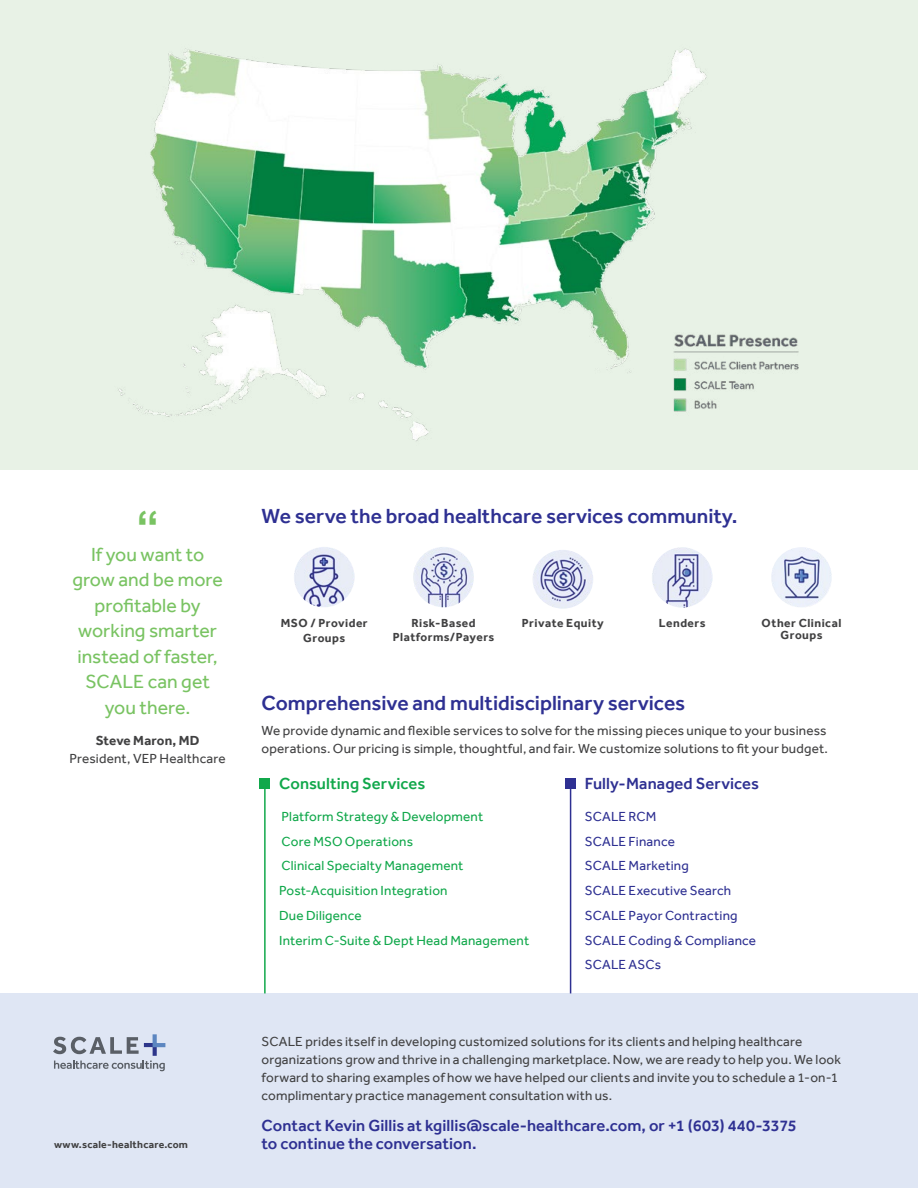
<style>
.page{position:relative;width:918px;height:1188px;background:#fff}
.page>*{position:absolute;margin:0;border:0;box-sizing:border-box;transform-origin:0 0}
.Big_number{font:700 45px "Arial";color:#79c362}
.Headline_1{font:500 21px "Effra";color:#2e3092}
.Big_number-2{font:19.5px/25.5px "Effra";color:#79c362;text-align:center}
.Headline_2{font:500 16.5px/18px "Effra";letter-spacing:.005em;color:#2e3092}
.Headline_2-2{font:500 16.5px "Effra";letter-spacing:.005em;color:#11a84b}
.Body{font:13.5px/18px "Effra";letter-spacing:.015em;color:#414142}
.Numbered_List{font:13.5px "Effra";letter-spacing:.015em;color:#11a84b}
.Numbered_List-2{font:13.5px "Effra";letter-spacing:.015em;color:#2e3092}
.Body-2{font:700 12px/12px "Effra";letter-spacing:.04em;color:#414142;text-align:center}
.Footnote_-_rest{font:700 10.5px "Effra";letter-spacing:.025em;color:#414142}
.s1{font-weight:700}
</style>
<div class="page">
<div style="left:0;top:993px;width:918px;height:195px;background:#dfe6f4"></div>
<div style="left:0;top:0;width:918px;height:470px;background:#e8f2e6"></div>
<hr style="left:264px;top:784px;width:2px;height:209px;background:#11a84b">
<div style="left:260px;top:778px;width:10px;height:11px;background:#11a84b"></div>
<hr style="left:570px;top:784px;width:1px;height:209px;background:#2e3092">
<div style="left:565px;top:778px;width:11px;height:11px;background:#2e3092"></div>
<img style="left:771px;top:547px;width:61px;height:61px;border-radius:30px">
<img style="left:294px;top:547px;width:61px;height:60px;border-radius:30px">
<img style="left:533px;top:550px;width:60px;height:59px">
<img style="left:413px;top:547px;width:61px;height:60px;border-radius:30px">
<img style="left:652px;top:547px;width:61px;height:61px;border-radius:30px">
<img style="left:118px;top:48px;width:681px;height:393px">
<svg style="left:53px;top:1034px;width:112px;height:37px"></svg>
<p class="Big_number" style="left:136px;top:497px;width:24px">“</p>
<p class="Big_number-2" style="left:72px;top:541px;width:152px">If you want to grow and be more profitable by working smarter instead of faster,<br>SCALE can get you there.</p>
<p class="Body" style="left:70px;top:732px;width:158px;text-align:center"><span class="s1">Steve Maron, MD<br></span>President, VEP Healthcare</p>
<p class="Footnote_-_rest" style="left:54px;top:1138px;width:136px">www.scale-healthcare.com</p>
<p class="Headline_1" style="left:262px;top:503px;width:478px">We serve the broad healthcare services community.</p>
<p class="Body-2" style="left:281px;top:615px;width:88px;line-height:15px">MSO / Provider<br>Groups</p>
<p class="Body-2" style="left:411px;top:617px;width:66px">Risk-Based</p>
<p class="Body-2" style="left:522px;top:617px;width:83px">Private Equity</p>
<p class="Body-2" style="left:393px;top:630px;width:103px">Platforms/Payers</p>
<p class="Body-2" style="left:659px;top:617px;width:48px">Lenders</p>
<p class="Body-2" style="left:762px;top:617px;width:81px">Other Clinical<br>Groups</p>
<p class="Headline_1" style="left:262px;top:691px;width:425px">Comprehensive and multidisciplinary services</p>
<p class="Body" style="left:262px;top:721px;width:568px">We provide dynamic and flexible services to solve for the missing pieces unique to your business operations. Our pricing is simple, thoughtful, and fair. We customize solutions to fit your budget.</p>
<p class="Headline_2-2" style="left:279px;top:774px;width:148px">Consulting Services</p>
<p class="Numbered_List" style="left:282px;top:808px;width:203px">Platform Strategy &amp; Development</p>
<p class="Numbered_List" style="left:282px;top:833px;width:133px">Core MSO Operations</p>
<p class="Numbered_List" style="left:282px;top:858px;width:183px">Clinical Specialty Management</p>
<p class="Numbered_List" style="left:279px;top:883px;width:170px">Post-Acquisition Integration</p>
<p class="Numbered_List" style="left:279px;top:907px;width:84px">Due Diligence</p>
<p class="Numbered_List" style="left:279px;top:932px;width:252px">Interim C-Suite &amp; Dept Head Management</p>
<p class="Headline_2" style="left:585px;top:775px;width:176px">Fully-Managed Services</p>
<p class="Numbered_List-2" style="left:585px;top:808px;width:73px">SCALE RCM</p>
<p class="Numbered_List-2" style="left:585px;top:833px;width:92px">SCALE Finance</p>
<p class="Numbered_List-2" style="left:585px;top:858px;width:105px">SCALE Marketing</p>
<p class="Numbered_List-2" style="left:585px;top:883px;width:148px">SCALE Executive Search</p>
<p class="Numbered_List-2" style="left:585px;top:907px;width:154px">SCALE Payor Contracting</p>
<p class="Numbered_List-2" style="left:585px;top:932px;width:173px">SCALE Coding &amp; Compliance</p>
<p class="Numbered_List-2" style="left:585px;top:957px;width:78px">SCALE ASCs</p>
<p class="Body" style="left:262px;top:1032px;width:581px">SCALE prides itself in developing customized solutions for its clients and helping healthcare organizations grow and thrive in a challenging marketplace. Now, we are ready to help you. We look forward to sharing examples of how we have helped our clients and invite you to schedule a 1-on-1 complimentary practice management consultation with us.</p>
<p class="Headline_2" style="left:262px;top:1116px;width:537px">Contact Kevin Gillis at kgillis@scale-healthcare.com, or +1 (603) 440-3375 to continue the conversation.</p>
</div>
